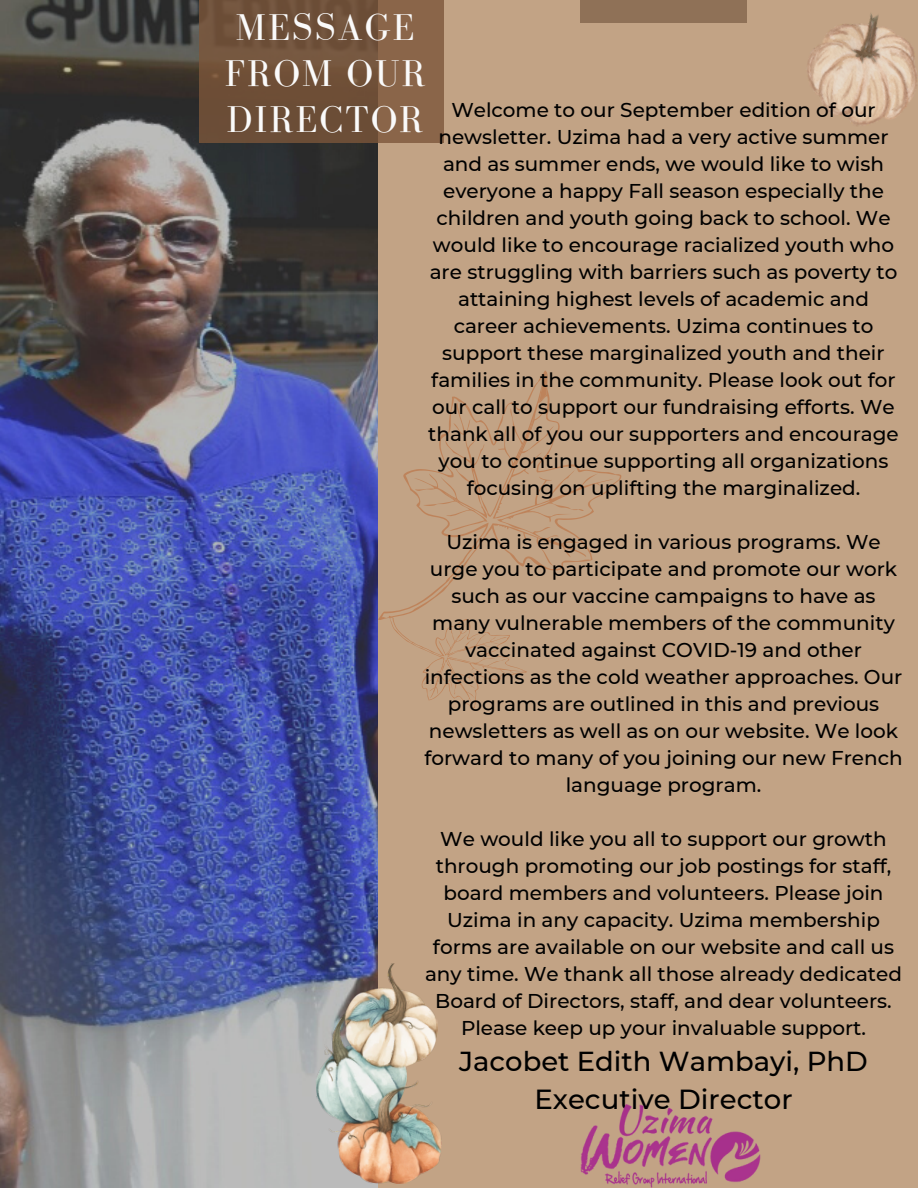
<style>
.page{position:relative;width:918px;height:1188px;background:#c2a385}
.page>*{position:absolute;margin:0;border:0;box-sizing:border-box;transform-origin:0 0}
.t1{font:38.4px/46px "Bodoni FLF";letter-spacing:.05em;color:#fafafa}
.t2{font:500 27.6px "Montserrat";color:#000}
.t3{font:500 27.45px "Montserrat";color:#000}
.t4{font:500 19.95px/27px "Montserrat";color:#000;text-align:center}
</style>
<div class="page">
<svg style="left:378px;top:370px;width:244px;height:250px"></svg>
<svg style="left:445px;top:493px;width:13px;height:9px"></svg>
<svg style="left:388px;top:603px;width:142px;height:105px"></svg>
<img style="left:0;top:0;width:378px;height:1188px">
<svg style="left:200px;top:0;width:244px;height:143px;fill:#705139"></svg>
<div style="left:581px;top:0;width:166px;height:23px;background:#8f7157"></div>
<img style="left:807px;top:13px;width:110px;height:113px">
<img style="left:310px;top:961px;width:131px;height:227px">
<img style="left:581px;top:1105px;width:180px;height:83px">
<h1 class="t1" style="left:224px;top:4px;width:203px">MESSAGE<br>FROM OUR<br>DIRECTOR</h1>
<p class="t4" style="left:428px;top:96px;width:472px">Welcome to our September edition of our newsletter. Uzima had a very active summer and as summer ends, we would like to wish everyone a happy Fall season especially the children and youth going back to school. We would like to encourage racialized youth who are struggling with barriers such as poverty to attaining highest levels of academic and career achievements. Uzima continues to support these marginalized youth and their families in the community. Please look out for our call to support our fundraising efforts. We thank all of you our supporters and encourage you to continue supporting all organizations focusing on uplifting the marginalized.</p>
<p class="t4" style="left:424px;top:528px;width:480px">Uzima is engaged in various programs. We urge you to participate and promote our work such as our vaccine campaigns to have as many vulnerable members of the community vaccinated against COVID-19 and other infections as the cold weather approaches. Our programs are outlined in this and previous newsletters as well as on our website. We look forward to many of you joining our new French language program.</p>
<p class="t4" style="left:425px;top:825px;width:478px">We would like you all to support our growth through promoting our job postings for staff, board members and volunteers. Please join Uzima in any capacity. Uzima membership forms are available on our website and call us any time. We thank all those already dedicated Board of Directors, staff, and dear volunteers.<br>Please keep up your invaluable support.</p>
<h3 class="t3" style="left:459px;top:1044px;width:410px">Jacobet Edith Wambayi, PhD</h3>
<h2 class="t2" style="left:534px;top:1082px;width:260px">Executive Director</h2>
</div>
